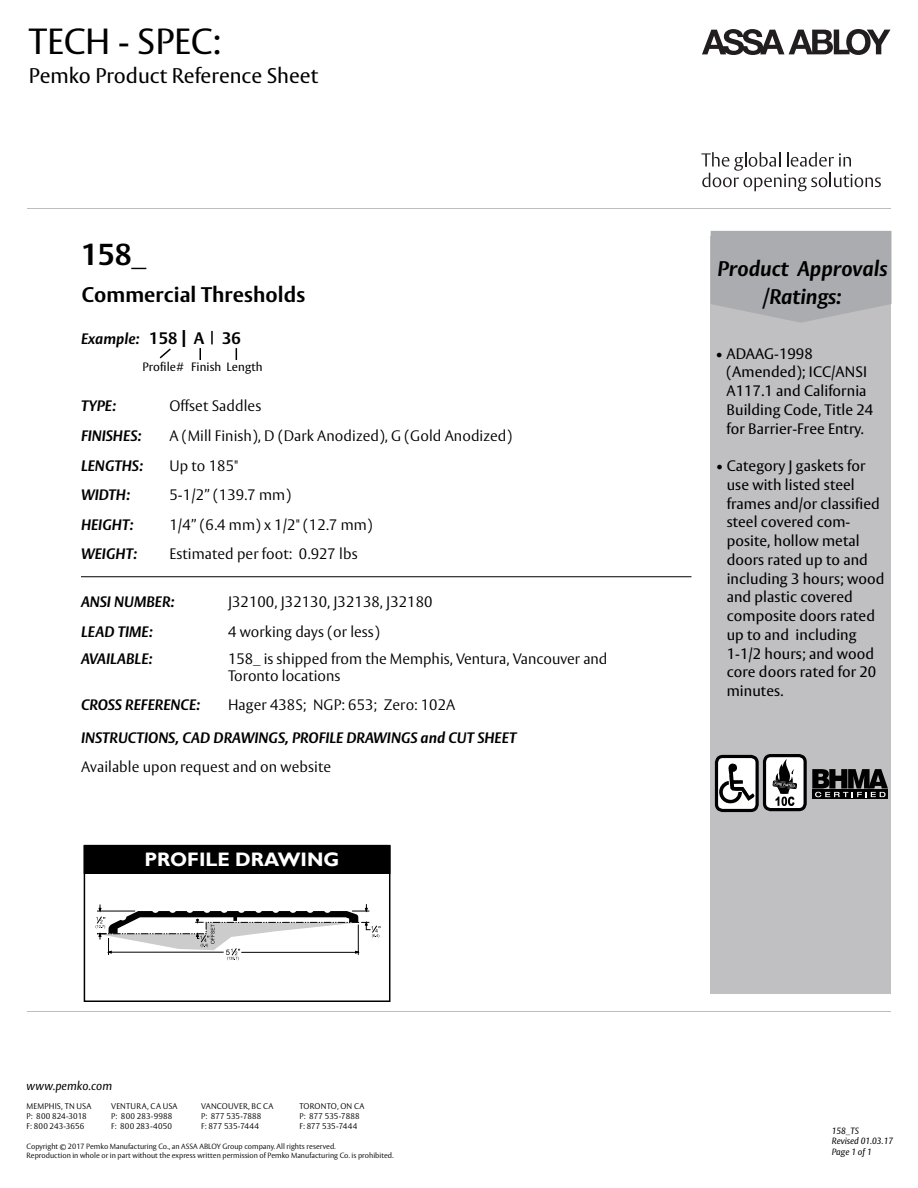
<style>
.page{position:relative;width:918px;height:1188px;background:#fff}
.page>*{position:absolute;margin:0;border:0;box-sizing:border-box;transform-origin:0 0}
.t1{font:36px "ASSA Vesta";color:#000}
.t2{font:700 30px "ASSA Vesta";color:#000}
.t3{font:21px "ASSA Vesta";color:#000}
.t4{font:italic 700 21px/28.5px "ASSA Vesta";color:#000;text-align:center}
.t5{font:700 21px "ASSA Vesta";letter-spacing:.005em;color:#000}
.t6{font:700 19.5px "Gill Sans";color:#fff}
.t7{font:15px/18.8px "ASSA Vesta";letter-spacing:.005em;color:#000}
.t8{font:300 15px/16.5px "ASSA Vesta";letter-spacing:.005em;color:#000}
.t9{font:italic 700 15px "ASSA Vesta";letter-spacing:.005em;color:#000}
.t10{font:12px "ASSA Vesta";letter-spacing:.005em;color:#000}
.t11{font:italic 12px "ASSA Vesta";color:#000}
.t12{font:italic 9px/10.8px "ASSA Vesta";color:#000}
.t13{font:300 8.25px/9.8px "ASSA Vesta";letter-spacing:.015em;color:#000}
.t14{font:300 7.5px/9px "ASSA Vesta";color:#000}
.s1{font-style:normal;font-size:16.5px}
.s2{font-weight:400;font-style:normal;font-size:24px}
</style>
<div class="page">
<svg style="left:702px;top:29px;width:189px;height:26px"></svg>
<svg style="left:701px;top:152px;width:180px;height:39px"></svg>
<hr style="left:27px;top:208px;width:864px;height:1px;background:#bbbdc1">
<hr style="left:27px;top:1011px;width:864px;height:1px;background:#bbbdc1">
<div style="left:711px;top:237px;width:180px;height:757px;background:#c0bfc1"></div>
<svg style="left:711px;top:231px;width:180px;height:92px;background:#acadb0"></svg>
<svg style="left:159px;top:348px;width:12px;height:11px"></svg>
<hr style="left:81px;top:576px;width:611px;height:1px;background:#000">
<div style="left:84px;top:845px;width:306px;height:157px;border:2px solid #000"></div>
<div style="left:84px;top:846px;width:306px;height:27px;background:#000"></div>
<div style="left:84px;top:845px;width:306px;height:29px;border:2px solid #000"></div>
<svg style="left:96px;top:904px;width:284px;height:56px"></svg>
<svg style="left:211px;top:331px;width:2px;height:13px"></svg>
<svg style="left:200px;top:348px;width:1px;height:12px"></svg>
<svg style="left:236px;top:348px;width:1px;height:12px"></svg>
<div style="left:765px;top:756px;width:40px;height:54px;background:#fff;border-radius:6px"></div>
<div style="left:763px;top:754px;width:44px;height:57px;border:3px solid #000;border-radius:6px"></div>
<svg style="left:773px;top:759px;width:24px;height:47px"></svg>
<div style="left:717px;top:756px;width:40px;height:54px;background:#fff;border-radius:6px"></div>
<div style="left:715px;top:755px;width:44px;height:57px;border:3px solid #000;border-radius:6px"></div>
<svg style="left:719px;top:763px;width:38px;height:41px"></svg>
<svg style="left:812px;top:797px;width:76px;height:2px"></svg>
<svg style="left:812px;top:769px;width:76px;height:28px;background:#343334"></svg>
<h1 class="t1" style="left:29px;top:20px;width:194px">TECH - SPEC:</h1>
<h3 class="t3" style="left:29px;top:62px;width:291px">Pemko Product Reference Sheet</h3>
<h2 class="t2" style="left:81px;top:236px;width:67px">158_</h2>
<h3 class="t5" style="left:82px;top:282px;width:225px">Commercial Thresholds</h3>
<p class="t9" style="left:81px;top:330px;width:161px">Example: <span class="s1">158</span> <span class="s2">I</span> <span class="s1">A 36</span></p>
<p class="t10" style="left:142px;top:360px;width:121px">Profile # Finish Length</p>
<p class="t9" style="left:81px;top:397px;width:37px">TYPE:</p>
<p class="t8" style="left:170px;top:399px;width:93px">Offset Saddles</p>
<p class="t9" style="left:81px;top:426px;width:62px">FINISHES:</p>
<p class="t8" style="left:170px;top:428px;width:344px">A (Mill Finish), D (Dark Anodized), G (Gold Anodized)</p>
<p class="t9" style="left:81px;top:456px;width:64px">LENGTHS:</p>
<p class="t8" style="left:170px;top:458px;width:70px">Up to 185"</p>
<p class="t9" style="left:81px;top:486px;width:51px">WIDTH:</p>
<p class="t8" style="left:170px;top:487px;width:123px">5-1/2” (139.7 mm)</p>
<p class="t9" style="left:81px;top:515px;width:54px">HEIGHT:</p>
<p class="t8" style="left:170px;top:517px;width:205px">1/4” (6.4 mm) x 1/2" (12.7 mm)</p>
<p class="t9" style="left:81px;top:545px;width:58px">WEIGHT:</p>
<p class="t8" style="left:170px;top:546px;width:190px">Estimated per foot: 0.927 lbs</p>
<p class="t9" style="left:81px;top:593px;width:95px">ANSI NUMBER:</p>
<p class="t8" style="left:228px;top:595px;width:206px">J32100, J32130, J32138, J32180</p>
<p class="t9" style="left:81px;top:623px;width:73px">LEAD TIME:</p>
<p class="t8" style="left:228px;top:624px;width:153px">4 working days (or less)</p>
<p class="t9" style="left:81px;top:650px;width:73px">AVAILABLE:</p>
<p class="t8" style="left:228px;top:652px;width:381px">158_ is shipped from the Memphis, Ventura, Vancouver and<br>Toronto locations</p>
<p class="t9" style="left:81px;top:696px;width:121px">CROSS REFERENCE:</p>
<p class="t8" style="left:228px;top:698px;width:229px">Hager 438S; NGP: 653; Zero: 102A</p>
<p class="t9" style="left:81px;top:728px;width:437px">INSTRUCTIONS, CAD DRAWINGS, PROFILE DRAWINGS and CUT SHEET</p>
<p class="t8" style="left:81px;top:759px;width:252px">Available upon request and on website</p>
<h3 class="t6" style="left:144px;top:848px;width:196px">PROFILE DRAWING</h3>
<p class="t11" style="left:27px;top:1079px;width:87px">www.pemko.com</p>
<p class="t13" style="left:27px;top:1102px;width:66px">MEMPHIS, TN USA<br>P: 800 824-3018<br>F: 800 243-3656</p>
<p class="t13" style="left:111px;top:1102px;width:68px">VENTURA, CA USA<br>P: 800 283-9988<br>F: 800 283-4050</p>
<p class="t13" style="left:201px;top:1102px;width:74px">VANCOUVER, BC CA<br>P: 877 535-7888<br>F: 877 535-7444</p>
<p class="t13" style="left:299px;top:1102px;width:67px">TORONTO, ON CA<br>P: 877 535-7888<br>F: 877 535-7444</p>
<p class="t14" style="left:27px;top:1143px;width:369px">Copyright © 2017 Pemko Manufacturing Co., an ASSA ABLOY Group company. All rights reserved.<br>Reproduction in whole or in part without the express written permission of Pemko Manufacturing Co. is prohibited.</p>
<h3 class="t4" style="left:717px;top:255px;width:172px">Product Approvals /Ratings:</h3>
<p class="t7" style="left:727px;top:345px;width:148px;text-indent:-11px">• ADAAG-1998 (Amended); ICC/ANSI<br>A117.1 and California<br>Building Code, Title 24 for Barrier-Free Entry.</p>
<p class="t7" style="left:727px;top:457px;width:159px;text-indent:-11px">• Category J gaskets for use with listed steel frames and/or classified steel covered com&shy;posite, hollow metal doors rated up to and including 3 hours; wood and plastic covered composite doors rated up to and including<br>1-1/2 hours; and wood core doors rated for 20 minutes.</p>
<p class="t12" style="left:832px;top:1126px;width:63px">158_TS<br>Revised 01.03.17<br>Page 1 of 1</p>
</div>
